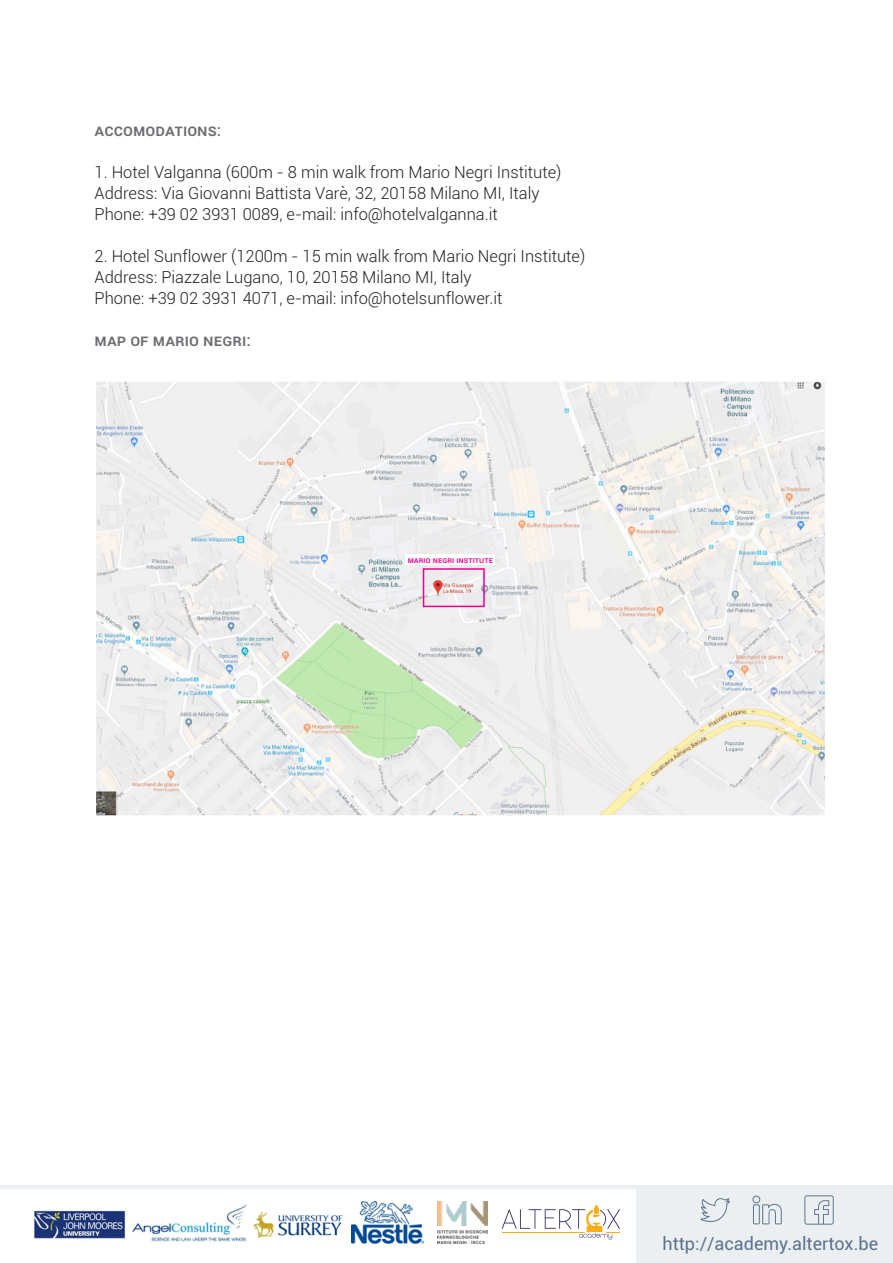
<style>
.page{position:relative;width:893px;height:1263px;background:#fff}
.page>*{position:absolute;margin:0;border:0;box-sizing:border-box;transform-origin:0 0}
.t1{font:18px "Roboto";color:#5b728e}
.t2{font:300 16.5px "Roboto";color:#231f20}
.t3{font:500 16.5px "Roboto";color:#6c6d70}
.t4{font:500 8.25px "Roboto";color:#ed028c}
</style>
<div class="page">
<div style="left:636px;top:1185px;width:257px;height:78px;background:#eceff1"></div>
<svg style="left:700px;top:1198px;width:30px;height:24px"></svg>
<svg style="left:752px;top:1195px;width:30px;height:29px"></svg>
<svg style="left:804px;top:1195px;width:30px;height:29px"></svg>
<hr style="left:0;top:1185px;width:778px;height:3px;background:#eceff1">
<svg style="left:502px;top:1205px;width:118px;height:34px"></svg>
<img style="left:438px;top:1201px;width:50px;height:42px">
<img style="left:132px;top:1204px;width:114px;height:37px">
<img style="left:351px;top:1201px;width:73px;height:43px">
<img style="left:34px;top:1210px;width:91px;height:29px">
<img style="left:253px;top:1211px;width:90px;height:28px">
<img style="left:97px;top:383px;width:727px;height:431px">
<div style="left:93px;top:379px;width:735px;height:439px;border:3px solid #fff"></div>
<div style="left:423px;top:568px;width:62px;height:39px;border:2px solid #ed028c"></div>
<div style="left:406px;top:554px;width:89px;height:11px;background:#fff"></div>
<p class="t3" style="left:95px;top:118px;width:11px">ACCO</p>
<p class="t3" style="left:133px;top:118px;width:22px">MODATIO</p>
<p class="t3" style="left:197px;top:118px;width:26px">NS:</p>
<p class="t2" style="left:95px;top:160px;width:468px">1. Hotel Valganna (600m - 8 min walk from Mario Negri Institute)</p>
<p class="t2" style="left:95px;top:181px;width:446px">Address: Via Giovanni Battista Varè, 32, 20158 Milano MI, Italy</p>
<p class="t2" style="left:95px;top:202px;width:405px">Phone: +39 02 3931 0089, e-mail: info@hotelvalganna.it</p>
<p class="t2" style="left:95px;top:244px;width:492px">2. Hotel Sunflower (1200m - 15 min walk from Mario Negri Institute)</p>
<p class="t2" style="left:95px;top:265px;width:378px">Address: Piazzale Lugano, 10, 20158 Milano MI, Italy</p>
<p class="t2" style="left:95px;top:286px;width:409px">Phone: +39 02 3931 4071, e-mail: info@hotelsunflower.it</p>
<p class="t3" style="left:95px;top:328px;width:158px">map of mario negri:</p>
<p class="t4" style="left:408px;top:554px;width:87px">mario negri institute</p>
<p class="t1" style="left:663px;top:1230px;width:217px">http://academy.altertox.be</p>
</div>
